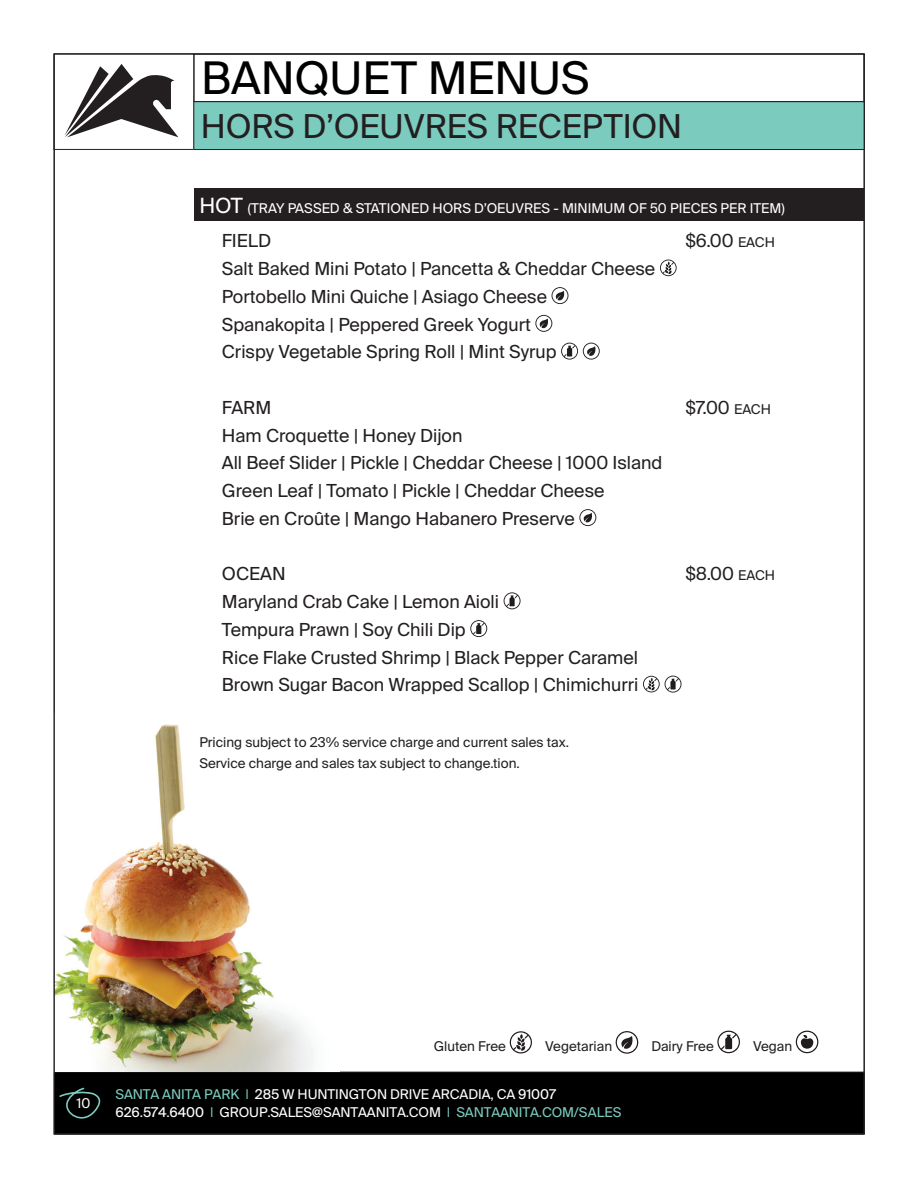
<style>
.page{position:relative;width:918px;height:1188px;background:#fff}
.page>*{position:absolute;margin:0;border:0;box-sizing:border-box;transform-origin:0 0}
.t1{font:45px "Suisse Intl";letter-spacing:-.005em;color:#000}
.t2{font:33px "Suisse Intl";letter-spacing:-.005em;color:#231f20}
.t3{font:18px/27.8px "Suisse Intl";color:#231f20}
.t4{font:13.5px/18px "Suisse Intl";letter-spacing:-.01em;color:#fff}
.t5{font:13.5px/21px "Suisse Intl";color:#231f20}
.s1{font-size:21px}
.s2{font-size:13.5px}
.s3{color:#7bcbbf}
</style>
<div class="page">
<div style="left:54px;top:54px;width:140px;height:96px;border:1px solid #231f20"></div>
<svg style="left:65px;top:64px;width:113px;height:73px"></svg>
<div style="left:54px;top:1072px;width:810px;height:62px;background:#000"></div>
<div style="left:54px;top:1072px;width:810px;height:62px;border:1px solid #231f20"></div>
<svg style="left:59px;top:1087px;width:42px;height:32px"></svg>
<img style="left:56px;top:724px;width:257px;height:348px">
<div style="left:194px;top:188px;width:670px;height:32px;background:#231f20"></div>
<div style="left:194px;top:102px;width:670px;height:48px;background:#7bcbbf"></div>
<div style="left:193px;top:101px;width:671px;height:49px;border:1px solid #231f20"></div>
<svg style="left:660px;top:260px;width:17px;height:16px"></svg>
<svg style="left:552px;top:287px;width:16px;height:17px"></svg>
<svg style="left:535px;top:315px;width:17px;height:17px"></svg>
<svg style="left:561px;top:343px;width:39px;height:17px"></svg>
<svg style="left:579px;top:509px;width:17px;height:17px"></svg>
<svg style="left:504px;top:592px;width:17px;height:17px"></svg>
<svg style="left:470px;top:620px;width:17px;height:17px"></svg>
<svg style="left:643px;top:676px;width:39px;height:17px"></svg>
<svg style="left:510px;top:1031px;width:22px;height:22px"></svg>
<svg style="left:616px;top:1031px;width:22px;height:23px"></svg>
<svg style="left:717px;top:1031px;width:23px;height:22px"></svg>
<svg style="left:796px;top:1031px;width:22px;height:22px"></svg>
<h1 class="t1" style="left:201px;top:52px;width:390px">BANQUET MENUS</h1>
<h2 class="t2" style="left:201px;top:107px;width:483px">HORS D’OEUVRES RECEPTION</h2>
<p class="t4" style="left:199px;top:199px;width:587px"><span class="s1">HOT</span> (TRAY PASSED &amp; STATIONED HORS D’OEUVRES - MINIMUM OF 50 PIECES PER ITEM)</p>
<p class="t3" style="left:222px;top:227px;width:51px">FIELD</p>
<p class="t3" style="left:685px;top:227px;width:91px">$6.00 <span class="s2">EACH</span></p>
<p class="t3" style="left:222px;top:255px;width:435px">Salt Baked Mini Potato | Pancetta &amp; Cheddar Cheese Portobello Mini Quiche | Asiago Cheese<br>Spanakopita | Peppered Greek Yogurt<br>Crispy Vegetable Spring Roll | Mint Syrup</p>
<p class="t3" style="left:222px;top:394px;width:51px">FARM</p>
<p class="t3" style="left:685px;top:394px;width:87px">$7.00 <span class="s2">EACH</span></p>
<p class="t3" style="left:222px;top:421px;width:442px">Ham Croquette | Honey Dijon<br>All Beef Slider | Pickle | Cheddar Cheese | 1000 Island Green Leaf | Tomato | Pickle | Cheddar Cheese<br>Brie en Croûte | Mango Habanero Preserve</p>
<p class="t3" style="left:222px;top:560px;width:65px">OCEAN</p>
<p class="t3" style="left:685px;top:560px;width:91px">$8.00 <span class="s2">EACH</span></p>
<p class="t3" style="left:222px;top:588px;width:418px">Maryland Crab Cake | Lemon Aioli<br>Tempura Prawn | Soy Chili Dip<br>Rice Flake Crusted Shrimp | Black Pepper Caramel Brown Sugar Bacon Wrapped Scallop | Chimichurri</p>
<p class="t5" style="left:199px;top:732px;width:371px">Pricing subject to 23% service charge and current sales tax.<br>Service charge and sales tax subject to change.tion.</p>
<p class="t4" style="left:76px;top:1095px;width:15px">10</p>
<p class="t5" style="left:434px;top:1035px;width:74px">Gluten Free</p>
<p class="t5" style="left:545px;top:1035px;width:68px">Vegetarian</p>
<p class="t5" style="left:651px;top:1035px;width:64px">Dairy Free</p>
<p class="t5" style="left:753px;top:1035px;width:41px">Vegan</p>
<p class="t4" style="left:116px;top:1085px;width:508px"><span class="s3">SANTA ANITA PARK |</span> 285 W HUNTINGTON DRIVE ARCADIA, CA 91007<br>626.574.6400 <span class="s3">|</span> GROUP.SALES@SANTAANITA.COM <span class="s3">| SANTAANITA.COM/SALES</span></p>
</div>
